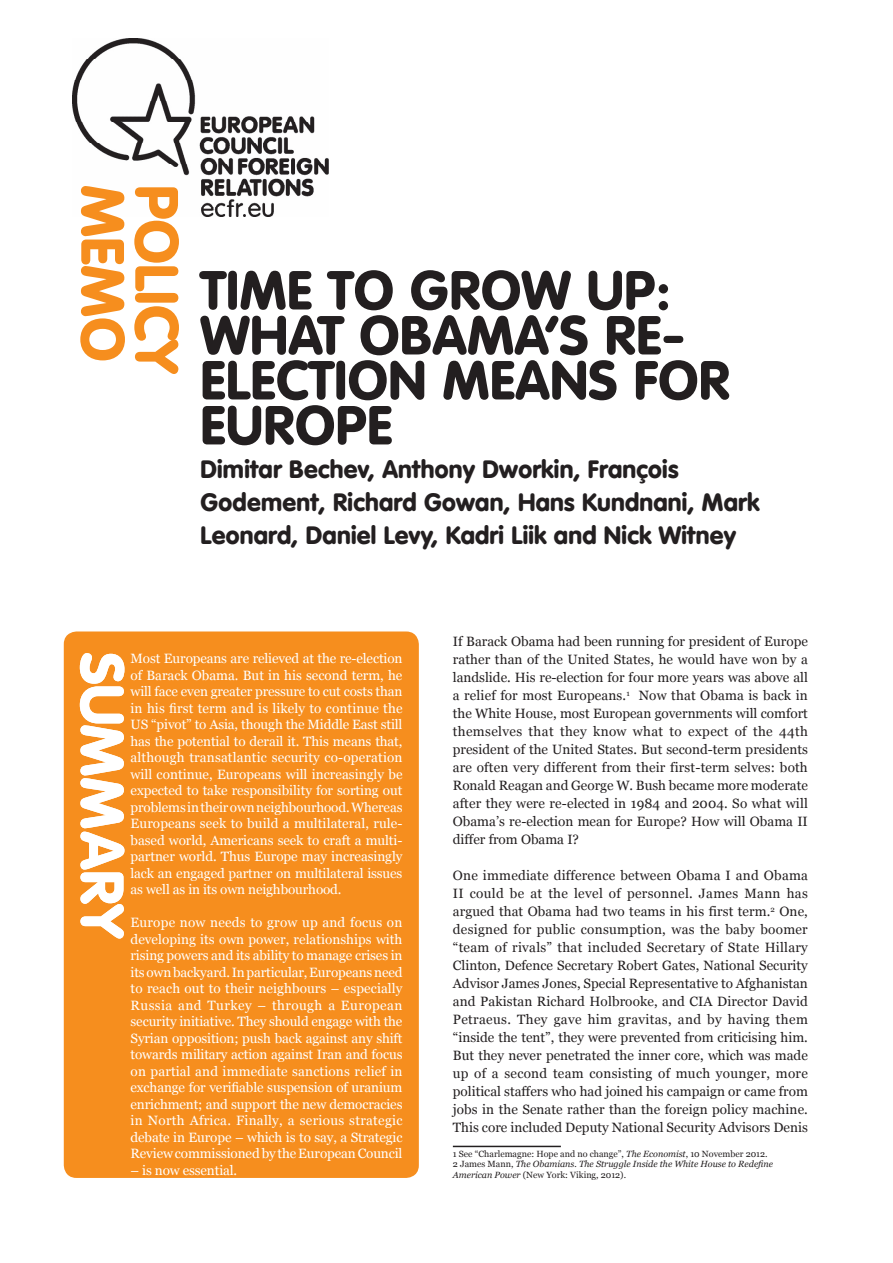
<style>
.page{position:relative;width:893px;height:1263px;background:#fff}
.page>*{position:absolute;margin:0;border:0;box-sizing:border-box;transform-origin:0 0}
.t1{font:900 60px "VAG Rounded Std";color:#f68e1e}
.t2{font:900 60px "VAG Rounded Std";letter-spacing:.01em;color:#fff}
.t3{font:900 54px/45px "VAG Rounded Std";letter-spacing:.01em;color:#231f20}
.t4{font:900 24.75px/33px "VAG Rounded Std";letter-spacing:.01em;color:#231f20}
.t5{font:13.5px/18px "Georgia";color:#231f20;text-align:justify}
.t6{font:13.5px/16.5px "Georgia";letter-spacing:-.01em;color:#fff;text-align:justify}
.t7{font:9px/10.5px "Georgia";color:#231f20}
.s1{font-style:italic}
</style>
<div class="page">
<img style="left:73px;top:38px;width:256px;height:179px">
<div style="left:64px;top:631px;width:355px;height:547px;background:#f68e1e;border-radius:13px"></div>
<hr style="left:453px;top:1146px;width:108px;height:1px;background:#231f20">
<h1 class="t1" style="left:139px;top:185px;width:178px;rotate:90deg">MEMO</h1>
<h1 class="t1" style="left:193px;top:185px;width:192px;rotate:90deg">POLICY</h1>
<h2 class="t3" style="left:200px;top:270px;width:531px">TIME TO GROW UP:<br>WHAT OBAMA’S RE-<br>ELECTION MEANS FOR<br>EUROPE</h2>
<h3 class="t4" style="left:200px;top:453px;width:560px">Dimitar Bechev, Anthony Dworkin, François<br>Godement, Richard Gowan, Hans Kundnani, Mark<br>Leonard, Daniel Levy, Kadri Liik and Nick Witney</h3>
<p class="t6" style="left:131px;top:650px;width:273px">Most Europeans are relieved at the re-election of Barack Obama. But in his second term, he will face even greater pressure to cut costs than in his first term and is likely to continue the US “pivot” to Asia, though the Middle East still has the potential to derail it. This means that, although transatlantic security co-operation will continue, Europeans will increasingly be expected to take responsibility for sorting out problems in their own neighbourhood. Whereas Europeans seek to build a multilateral, rule&shy;based world, Americans seek to craft a multi&shy;partner world. Thus Europe may increasingly lack an engaged partner on multilateral issues as well as in its own neighbourhood.</p>
<p class="t6" style="left:131px;top:914px;width:273px">Europe now needs to grow up and focus on developing its own power, relationships with rising powers and its ability to manage crises in its own backyard. In particular, Europeans need to reach out to their neighbours – especially Russia and Turkey – through a European security initiative. They should engage with the Syrian opposition; push back against any shift towards military action against Iran and focus on partial and immediate sanctions relief in exchange for verifiable suspension of uranium enrichment; and support the new democracies in North Africa. Finally, a serious strategic debate in Europe – which is to say, a Strategic Review commissioned by the European Council</p>
<p class="t6" style="left:131px;top:1162px;width:108px">– is now essential.</p>
<h1 class="t2" style="left:138px;top:653px;width:288px;rotate:90deg">SUMMARY</h1>
<p class="t5" style="left:453px;top:633px;width:357px">If Barack Obama had been running for president of Europe rather than of the United States, he would have won by a landslide. His re-election for four more years was above all a relief for most Europeans.<sup>1</sup> Now that Obama is back in the White House, most European governments will comfort themselves that they know what to expect of the 44th president of the United States. But second-term presidents are often very different from their first-term selves: both Ronald Reagan and George W. Bush became more moderate after they were re-elected in 1984 and 2004. So what will Obama’s re-election mean for Europe? How will Obama II differ from Obama I?</p>
<p class="t5" style="left:453px;top:867px;width:357px">One immediate difference between Obama I and Obama II could be at the level of personnel. James Mann has argued that Obama had two teams in his first term.<sup>2</sup> One, designed for public consumption, was the baby boomer “team of rivals” that included Secretary of State Hillary Clinton, Defence Secretary Robert Gates, National Security Advisor James Jones, Special Representative to Afghanistan and Pakistan Richard Holbrooke, and CIA Director David Petraeus. They gave him gravitas, and by having them “inside the tent”, they were prevented from criticising him.<br>But they never penetrated the inner core, which was made up of a second team consisting of much younger, more political staffers who had joined his campaign or came from jobs in the Senate rather than the foreign policy machine.<br>This core included Deputy National Security Advisors Denis</p>
<p class="t7" style="left:453px;top:1149px;width:322px">1 See “Charlemagne: Hope and no change”, <span class="s1">The Economist</span>, 10 November 2012.<br>2 James Mann, <span class="s1">The Obamians. The Struggle Inside the White House to Redefine<br>American Power</span> (New York: Viking, 2012).</p>
</div>
